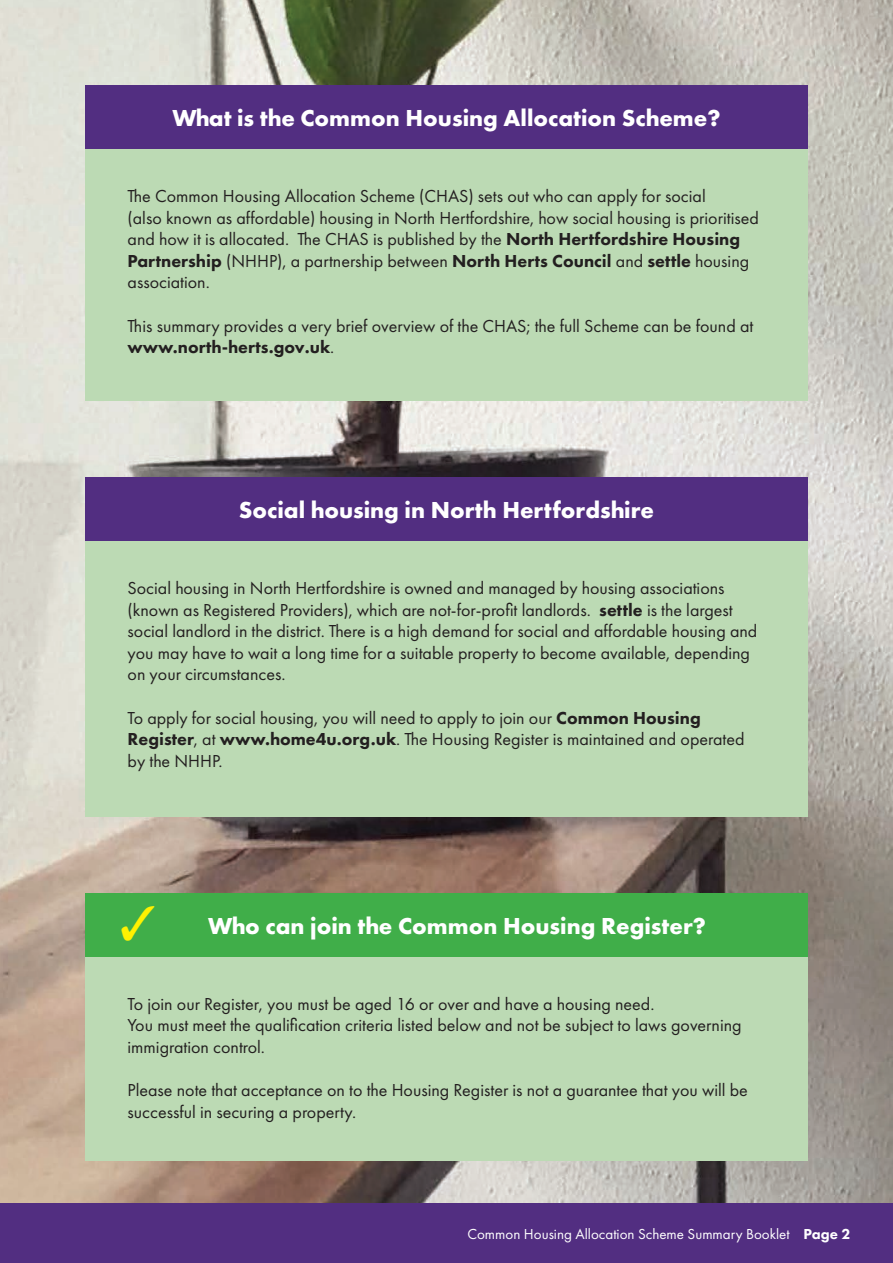
<style>
.page{position:relative;width:893px;height:1263px;background:#fff}
.page>*{position:absolute;margin:0;border:0;box-sizing:border-box;transform-origin:0 0}
.t1{font:700 24px "Futura PT";color:#fff}
.t2{font:18px/21.6px "Futura PT";color:#231f20}
.t3{font:15px "Futura PT";color:#fff}
.s1{font-weight:800}
</style>
<div class="page">
<img style="left:0;top:0;width:893px;height:1203px">
<div style="left:0;top:1203px;width:893px;height:60px;background:#522e81"></div>
<div style="left:85px;top:85px;width:723px;height:315px;background:#bcdab4"></div>
<div style="left:85px;top:85px;width:723px;height:64px;background:#522e81"></div>
<div style="left:85px;top:477px;width:723px;height:339px;background:#bcdab4"></div>
<div style="left:85px;top:477px;width:723px;height:64px;background:#522e81"></div>
<div style="left:85px;top:893px;width:723px;height:267px;background:#bcdab4"></div>
<div style="left:85px;top:893px;width:723px;height:64px;background:#40ae49"></div>
<p class="t1" style="left:172px;top:102px;width:550px">What is the Common Housing Allocation Scheme?</p>
<p class="t2" style="left:128px;top:185px;width:633px">The Common Housing Allocation Scheme (CHAS) sets out who can apply for social<br>(also known as affordable) housing in North Hertfordshire, how social housing is prioritised and how it is allocated. The CHAS is published by the <span class="s1">North Hertfordshire Housing Partnership</span> (NHHP), a partnership between <span class="s1">North Herts Council</span> and <span class="s1">settle</span> housing association.</p>
<p class="t2" style="left:128px;top:315px;width:627px">This summary provides a very brief overview of the CHAS; the full Scheme can be found at <span class="s1">www.north-herts.gov.uk</span>.</p>
<p class="t1" style="left:239px;top:494px;width:417px">Social housing in North Hertfordshire</p>
<p class="t2" style="left:128px;top:577px;width:631px">Social housing in North Hertfordshire is owned and managed by housing associations (known as Registered Providers), which are not-for-profit landlords. <span class="s1">settle</span> is the largest social landlord in the district. There is a high demand for social and affordable housing and you may have to wait a long time for a suitable property to become available, depending on your circumstances.</p>
<p class="t2" style="left:128px;top:707px;width:618px">To apply for social housing, you will need to apply to join our <span class="s1">Common Housing<br>Register</span>, at <span class="s1">www.home4u.org.uk</span>. The Housing Register is maintained and operated by the NHHP.</p>
<p class="t1" style="left:208px;top:910px;width:499px">Who can join the Common Housing Register?</p>
<p class="t2" style="left:128px;top:993px;width:528px">To join our Register, you must be aged 16 or over and have a housing need.</p>
<p class="t2" style="left:128px;top:1014px;width:616px">You must meet the qualification criteria listed below and not be subject to laws governing immigration control.</p>
<p class="t2" style="left:128px;top:1079px;width:622px">Please note that acceptance on to the Housing Register is not a guarantee that you will be successful in securing a property.</p>
<p class="t3" style="left:467px;top:1225px;width:385px">Common Housing Allocation Scheme Summary Booklet <span class="s1">Page 2</span></p>
</div>
